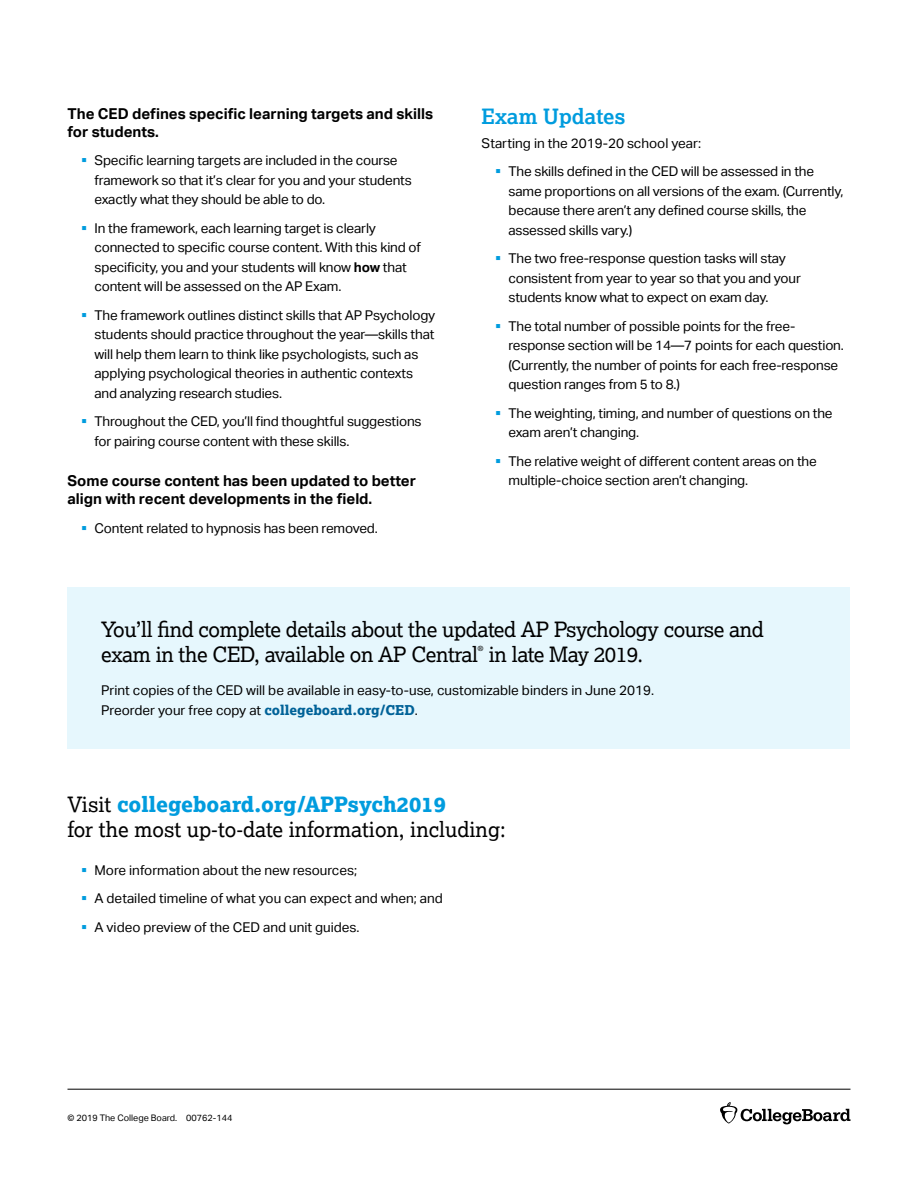
<style>
.page{position:relative;width:918px;height:1188px;background:#fff}
.page>*{position:absolute;margin:0;border:0;box-sizing:border-box;transform-origin:0 0}
.H4______14_17__Lex{font:21px/25.5px "Lexia";letter-spacing:-.02em;color:#000}
.CTA______14__Lex__H4{font:21px/25.2px "Lexia";color:#000}
.H4______14_17__Lex_B{font:700 21px "Lexia";color:#009cde}
.H5__10_12__Akt_BD{font:700 15px/18px "Aktiv Grotesk";color:#000}
.Text______9_13__Akt{font:13.5px/19.5px "Aktiv Grotesk";letter-spacing:-.01em;color:#000}
.t1{font:9px "Aktiv Grotesk";color:#000}
.H4______14_17__Lex-2{font:7.05px "Lexia";color:#000}
.s1{color:#009cde}
.s2{font-weight:700}
.s3{font-family:"Lexia";font-weight:800;color:#006298}
.s4{font-weight:800;color:#009cde}
</style>
<div class="page">
<hr style="left:68px;top:1089px;width:782px;height:1px;background:#000">
<div style="left:68px;top:587px;width:782px;height:162px;background:#e6f7fd"></div>
<svg style="left:720px;top:1102px;width:130px;height:22px"></svg>
<h3 class="H5__10_12__Akt_BD" style="left:68px;top:105px;width:367px">The CED defines specific learning targets and skills for students.</h3>
<p class="Text______9_13__Akt" style="left:94px;top:151px;width:319px;text-indent:-14px"><span class="s1">▪</span> Specific learning targets are included in the course framework so that it’s clear for you and your students exactly what they should be able to do.</p>
<p class="Text______9_13__Akt" style="left:94px;top:218px;width:328px;text-indent:-14px"><span class="s1">▪</span> In the framework, each learning target is clearly connected to specific course content. With this kind of specificity, you and your students will know <span class="s2">how</span> that content will be assessed on the AP Exam.</p>
<p class="Text______9_13__Akt" style="left:94px;top:305px;width:342px;text-indent:-14px"><span class="s1">▪</span> The framework outlines distinct skills that AP Psychology students should practice throughout the year—skills that will help them learn to think like psychologists, such as applying psychological theories in authentic contexts and analyzing research studies.</p>
<p class="Text______9_13__Akt" style="left:94px;top:412px;width:329px;text-indent:-14px"><span class="s1">▪</span> Throughout the CED, you’ll find thoughtful suggestions for pairing course content with these skills.</p>
<h3 class="H5__10_12__Akt_BD" style="left:68px;top:472px;width:350px">Some course content has been updated to better align with recent developments in the field.</h3>
<p class="Text______9_13__Akt" style="left:81px;top:518px;width:298px"><span class="s1">▪</span> Content related to hypnosis has been removed.</p>
<h2 class="H4______14_17__Lex_B" style="left:482px;top:103px;width:145px">Exam Updates</h2>
<p class="Text______9_13__Akt" style="left:482px;top:134px;width:221px">Starting in the 2019-20 school year:</p>
<p class="Text______9_13__Akt" style="left:509px;top:162px;width:336px;text-indent:-14px"><span class="s1">▪</span> The skills defined in the CED will be assessed in the same proportions on all versions of the exam. (Currently, because there aren’t any defined course skills, the assessed skills vary.)</p>
<p class="Text______9_13__Akt" style="left:509px;top:249px;width:294px;text-indent:-14px"><span class="s1">▪</span> The two free-response question tasks will stay consistent from year to year so that you and your students know what to expect on exam day.</p>
<p class="Text______9_13__Akt" style="left:509px;top:317px;width:337px;text-indent:-14px"><span class="s1">▪</span> The total number of possible points for the free&shy;response section will be 14—7 points for each question. (Currently, the number of points for each free-response question ranges from 5 to 8.)</p>
<p class="Text______9_13__Akt" style="left:509px;top:404px;width:326px;text-indent:-14px"><span class="s1">▪</span> The weighting, timing, and number of questions on the exam aren’t changing.</p>
<p class="Text______9_13__Akt" style="left:509px;top:451px;width:310px;text-indent:-14px"><span class="s1">▪</span> The relative weight of different content areas on the multiple-choice section aren’t changing.</p>
<h4 class="H4______14_17__Lex" style="left:101px;top:616px;width:664px">You’ll find complete details about the updated AP Psychology course and exam in the CED, available on AP Central</h4>
<h4 class="H4______14_17__Lex-2" style="left:478px;top:644px;width:8px">®</h4>
<h4 class="H4______14_17__Lex" style="left:489px;top:642px;width:156px">in late May 2019.</h4>
<p class="Text______9_13__Akt" style="left:101px;top:681px;width:554px">Print copies of the CED will be available in easy-to-use, customizable binders in June 2019.<br>Preorder your free copy at <span class="s3">collegeboard.org/CED</span>.</p>
<h4 class="CTA______14__Lex__H4" style="left:68px;top:791px;width:440px">Visit <span class="s4">collegeboard.org/APPsych2019<br></span>for the most up-to-date information, including:</h4>
<p class="Text______9_13__Akt" style="left:81px;top:860px;width:278px"><span class="s1">▪</span> More information about the new resources;</p>
<p class="Text______9_13__Akt" style="left:81px;top:889px;width:363px"><span class="s1">▪</span> A detailed timeline of what you can expect and when; and</p>
<p class="Text______9_13__Akt" style="left:81px;top:917px;width:280px"><span class="s1">▪</span> A video preview of the CED and unit guides.</p>
<p class="t1" style="left:68px;top:1112px;width:166px">© 2019 The College Board. 00762-144</p>
</div>
